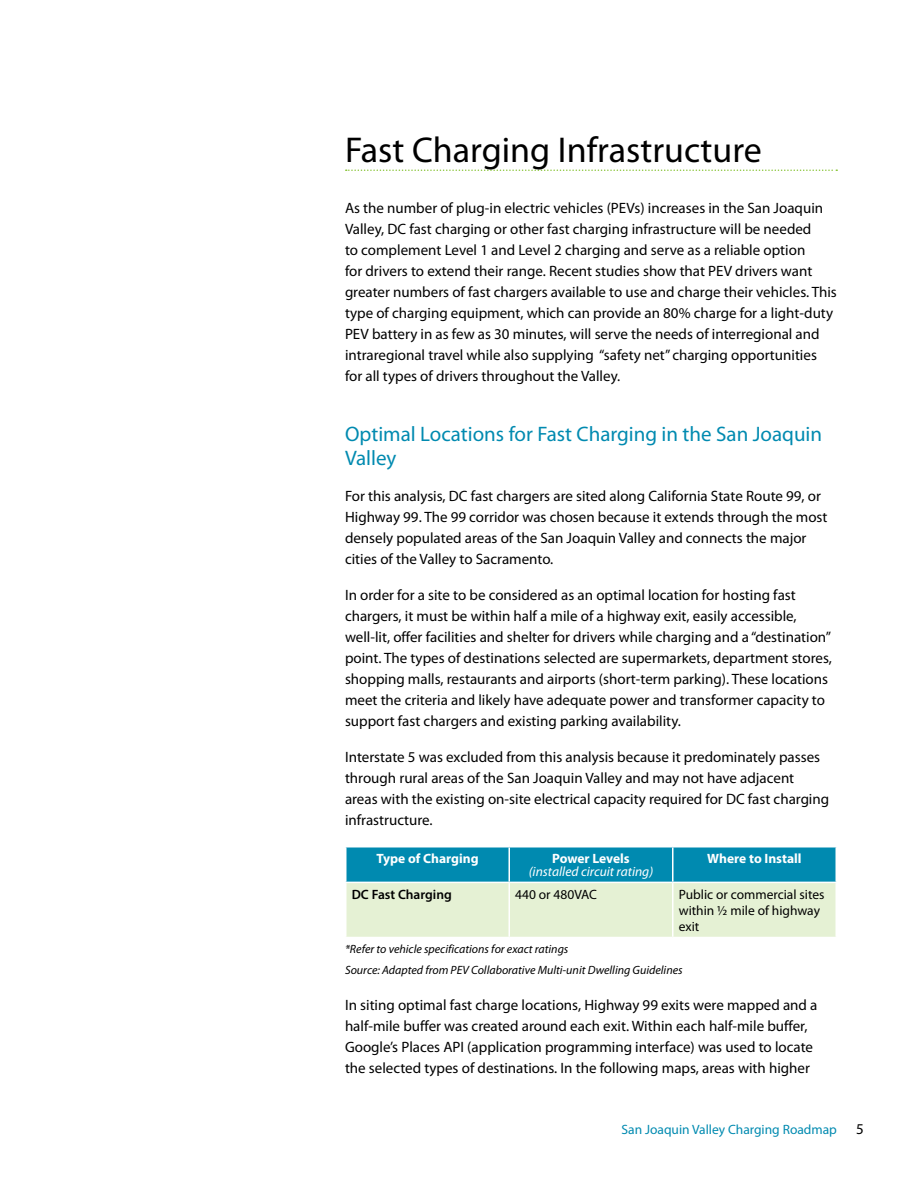
<style>
.page{position:relative;width:918px;height:1188px;background:#fff}
.page>*{position:absolute;margin:0;border:0;box-sizing:border-box;transform-origin:0 0}
.t1{font:36px "Myriad Pro";color:#000}
.t2{font:21px/24px "Myriad Pro";color:#008ab0}
.t3{font:15px/21px "Myriad Pro";color:#000}
.t4{font:13.5px/16.5px "Myriad Pro";color:#000}
.t5{font:700 13.5px "Myriad Pro";color:#fff}
.t6{font:13.5px "Myriad Pro";color:#008ab0}
.t7{font:italic 13.5px "Myriad Pro";color:#fff}
.t8{font:600 13.5px "Myriad Pro";color:#000}
.t9{font:italic 12px/21px "Myriad Pro";color:#000}
</style>
<div class="page">
<svg style="left:346px;top:170px;width:491px;height:1px"></svg>
<svg style="left:346px;top:848px;width:490px;height:89px;background:#8dc9c6"></svg>
<hr style="left:508px;top:848px;width:2px;height:34px;background:#fff">
<hr style="left:672px;top:848px;width:2px;height:34px;background:#fff">
<hr style="left:345px;top:882px;width:164px;height:1px;background:#fff">
<hr style="left:509px;top:882px;width:164px;height:1px;background:#fff">
<hr style="left:508px;top:883px;width:2px;height:54px;background:#fff">
<hr style="left:673px;top:882px;width:164px;height:1px;background:#fff">
<hr style="left:672px;top:883px;width:2px;height:54px;background:#fff">
<h1 class="t1" style="left:345px;top:128px;width:418px">Fast Charging Infrastructure</h1>
<p class="t3" style="left:345px;top:197px;width:493px">As the number of plug-in electric vehicles (PEVs) increases in the San Joaquin Valley, DC fast charging or other fast charging infrastructure will be needed<br>to complement Level 1 and Level 2 charging and serve as a reliable option<br>for drivers to extend their range. Recent studies show that PEV drivers want greater numbers of fast chargers available to use and charge their vehicles. This type of charging equipment, which can provide an 80% charge for a light-duty PEV battery in as few as 30 minutes, will serve the needs of interregional and intraregional travel while also supplying “safety net” charging opportunities for all types of drivers throughout the Valley.</p>
<h2 class="t2" style="left:345px;top:422px;width:479px">Optimal Locations for Fast Charging in the San Joaquin<br>Valley</h2>
<p class="t3" style="left:345px;top:485px;width:484px">For this analysis, DC fast chargers are sited along California State Route 99, or Highway 99. The 99 corridor was chosen because it extends through the most densely populated areas of the San Joaquin Valley and connects the major cities of the Valley to Sacramento.</p>
<p class="t3" style="left:345px;top:584px;width:488px">In order for a site to be considered as an optimal location for hosting fast chargers, it must be within half a mile of a highway exit, easily accessible, well-lit, offer facilities and shelter for drivers while charging and a “destination” point. The types of destinations selected are supermarkets, department stores, shopping malls, restaurants and airports (short-term parking). These locations meet the criteria and likely have adequate power and transformer capacity to support fast chargers and existing parking availability.</p>
<p class="t3" style="left:345px;top:746px;width:486px">Interstate 5 was excluded from this analysis because it predominately passes through rural areas of the San Joaquin Valley and may not have adjacent areas with the existing on-site electrical capacity required for DC fast charging infrastructure.</p>
<p class="t5" style="left:376px;top:850px;width:104px">Type of Charging</p>
<p class="t5" style="left:552px;top:850px;width:79px">Power Levels</p>
<p class="t7" style="left:529px;top:864px;width:126px">(installed circuit rating)</p>
<p class="t5" style="left:707px;top:850px;width:96px">Where to Install</p>
<p class="t8" style="left:352px;top:885px;width:102px">DC Fast Charging</p>
<p class="t4" style="left:515px;top:886px;width:83px">440 or 480VAC</p>
<p class="t4" style="left:679px;top:886px;width:147px">Public or commercial sites within ½ mile of highway exit</p>
<p class="t9" style="left:345px;top:939px;width:339px">*Refer to vehicle specifications for exact ratings<br>Source: Adapted from PEV Collaborative Multi-unit Dwelling Guidelines</p>
<p class="t3" style="left:345px;top:994px;width:474px">In siting optimal fast charge locations, Highway 99 exits were mapped and a half-mile buffer was created around each exit. Within each half-mile buffer, Google’s Places API (application programming interface) was used to locate the selected types of destinations. In the following maps, areas with higher</p>
<p class="t6" style="left:622px;top:1121px;width:217px">San Joaquin Valley Charging Roadmap</p>
<p class="t3" style="left:856px;top:1118px;width:9px">5</p>
</div>
